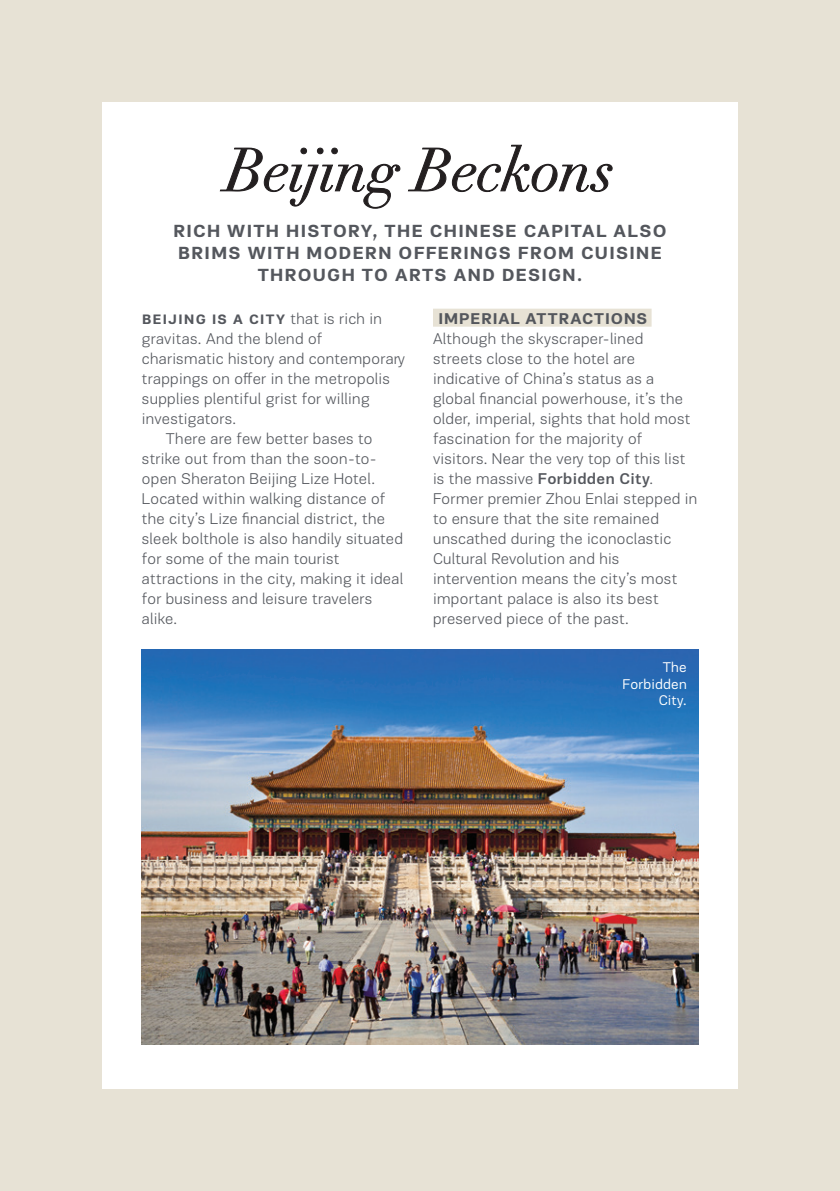
<style>
.page{position:relative;width:840px;height:1191px;background:#fff}
.page>*{position:absolute;margin:0;border:0;box-sizing:border-box;transform-origin:0 0}
.t1{font:italic 60px "Didot";letter-spacing:-.01em;color:#231f20}
.t2{font:700 18px/22px "PF Encore Sans Pro";letter-spacing:.075em;color:#54575d;text-align:center}
.t3{font:300 16px/20px "PF Encore Sans Pro";letter-spacing:.02em;color:#54575d}
.t4{font:14.4px/16.6px "PF Encore Sans Pro";letter-spacing:.015em;color:#fff;text-align:right}
.t5{font:700 14px "PF Encore Sans Pro";letter-spacing:.105em;color:#54575d}
.s1{font-weight:300;font-size:16px}
.s2{font-weight:700}
.s3{font-weight:500}
</style>
<div class="page">
<div style="left:0;top:0;width:839px;height:1191px;background:#e7e2d5"></div>
<hr style="left:839px;top:0;width:1px;height:1191px;background:#e7e2d5">
<div style="left:102px;top:102px;width:635px;height:987px;background:#fff"></div>
<svg style="left:220px;top:148px;width:180px;height:61px"></svg>
<svg style="left:408px;top:145px;width:204px;height:47px"></svg>
<img style="left:142px;top:649px;width:555px;height:395px">
<div style="left:433px;top:309px;width:218px;height:18px;background:#e7e2d5"></div>
<p class="t1" style="left:225px;top:133px;width:390px">Beijing Beckons</p>
<p class="t2" style="left:173px;top:220px;width:494px">RICH WITH HISTORY, THE CHINESE CAPITAL ALSO<br>BRIMS WITH MODERN OFFERINGS FROM CUISINE<br>THROUGH TO ARTS AND DESIGN.</p>
<p class="t5" style="left:142px;top:310px;width:241px">BEIJING IS A CITY <span class="s1">that is rich in</span></p>
<p class="t3" style="left:142px;top:328px;width:182px">gravitas. And the blend of</p>
<p class="t3" style="left:142px;top:348px;width:264px">charismatic history and contemporary</p>
<p class="t3" style="left:142px;top:368px;width:249px">trappings on offer in the metropolis</p>
<p class="t3" style="left:142px;top:388px;width:229px">supplies plentiful grist for willing</p>
<p class="t3" style="left:142px;top:408px;width:96px">investigators.</p>
<p class="t3" style="left:166px;top:428px;width:208px">There are few better bases to</p>
<p class="t3" style="left:142px;top:448px;width:236px">strike out from than the soon-to-</p>
<p class="t3" style="left:142px;top:468px;width:234px">open Sheraton Beijing Lize Hotel.</p>
<p class="t3" style="left:142px;top:488px;width:245px">Located within walking distance of</p>
<p class="t3" style="left:142px;top:508px;width:244px">the city’s Lize financial district, the</p>
<p class="t3" style="left:142px;top:528px;width:262px">sleek bolthole is also handily situated</p>
<p class="t3" style="left:142px;top:548px;width:199px">for some of the main tourist</p>
<p class="t3" style="left:142px;top:568px;width:263px">attractions in the city, making it ideal</p>
<p class="t3" style="left:142px;top:588px;width:232px">for business and leisure travelers</p>
<p class="t3" style="left:142px;top:608px;width:37px">alike.</p>
<p class="t3" style="left:433px;top:308px;width:265px;text-indent:5px"><span class="s2">IMPERIAL ATTRACTIONS<br></span>Although the skyscraper-lined<br>streets close to the hotel are indicative of China’s status as a global financial powerhouse, it’s the older, imperial, sights that hold most fascination for the majority of visitors. Near the very top of this list is the massive <span class="s3">Forbidden City</span>.<br>Former premier Zhou Enlai stepped in to ensure that the site remained unscathed during the iconoclastic<br>Cultural Revolution and his intervention means the city’s most important palace is also its best preserved piece of the past.</p>
<p class="t4" style="left:622px;top:659px;width:66px">The<br>Forbidden<br>City.</p>
</div>
